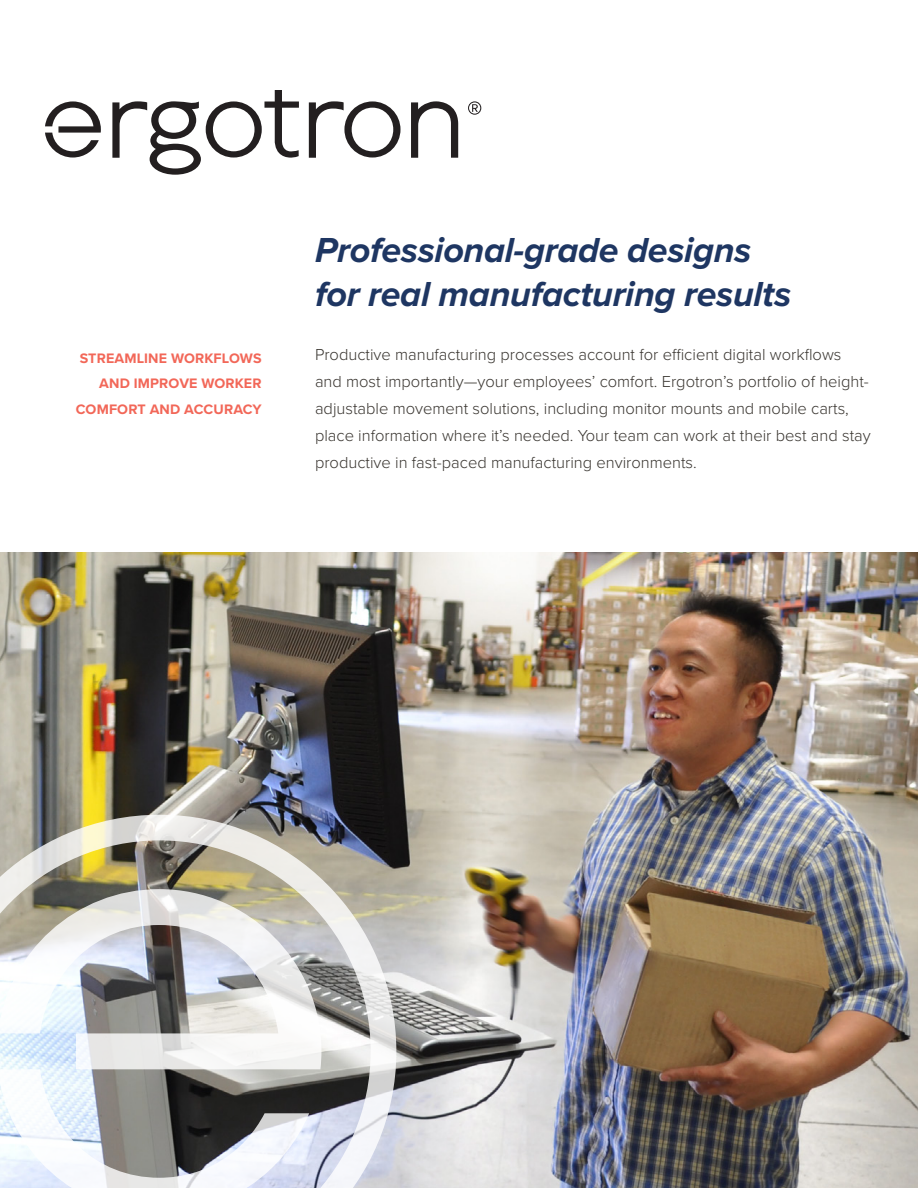
<style>
.page{position:relative;width:918px;height:1188px;background:#fff}
.page>*{position:absolute;margin:0;border:0;box-sizing:border-box;transform-origin:0 0}
.t1{font:italic 700 36px/43.5px "Proxima Nova";letter-spacing:-.01em;color:#1e3662}
.t2{font:300 16.5px/27px "Proxima Nova";color:#393530}
.t3{font:700 14.25px/25.5px "Proxima Nova";letter-spacing:.01em;color:#f26758;text-align:right}
</style>
<div class="page">
<img style="left:0;top:552px;width:918px;height:636px">
<svg style="left:468px;top:101px;width:13px;height:14px"></svg>
<svg style="left:411px;top:101px;width:47px;height:57px"></svg>
<svg style="left:309px;top:101px;width:92px;height:57px"></svg>
<svg style="left:45px;top:101px;width:56px;height:57px"></svg>
<svg style="left:112px;top:90px;width:187px;height:85px"></svg>
<img style="left:0;top:815px;width:396px;height:373px">
<svg style="left:0;top:1069px;width:309px;height:119px"></svg>
<svg style="left:0;top:889px;width:321px;height:180px"></svg>
<p class="t3" style="left:76px;top:346px;width:187px">STREAMLINE WORKFLOWS<br>AND IMPROVE WORKER<br>COMFORT AND ACCURACY</p>
<p class="t1" style="left:315px;top:230px;width:478px">Professional-grade designs for real manufacturing results</p>
<p class="t2" style="left:315px;top:340px;width:557px">Productive manufacturing processes account for efficient digital workflows and most importantly—your employees’ comfort. Ergotron’s portfolio of height&shy;adjustable movement solutions, including monitor mounts and mobile carts, place information where it’s needed. Your team can work at their best and stay productive in fast-paced manufacturing environments.</p>
</div>
